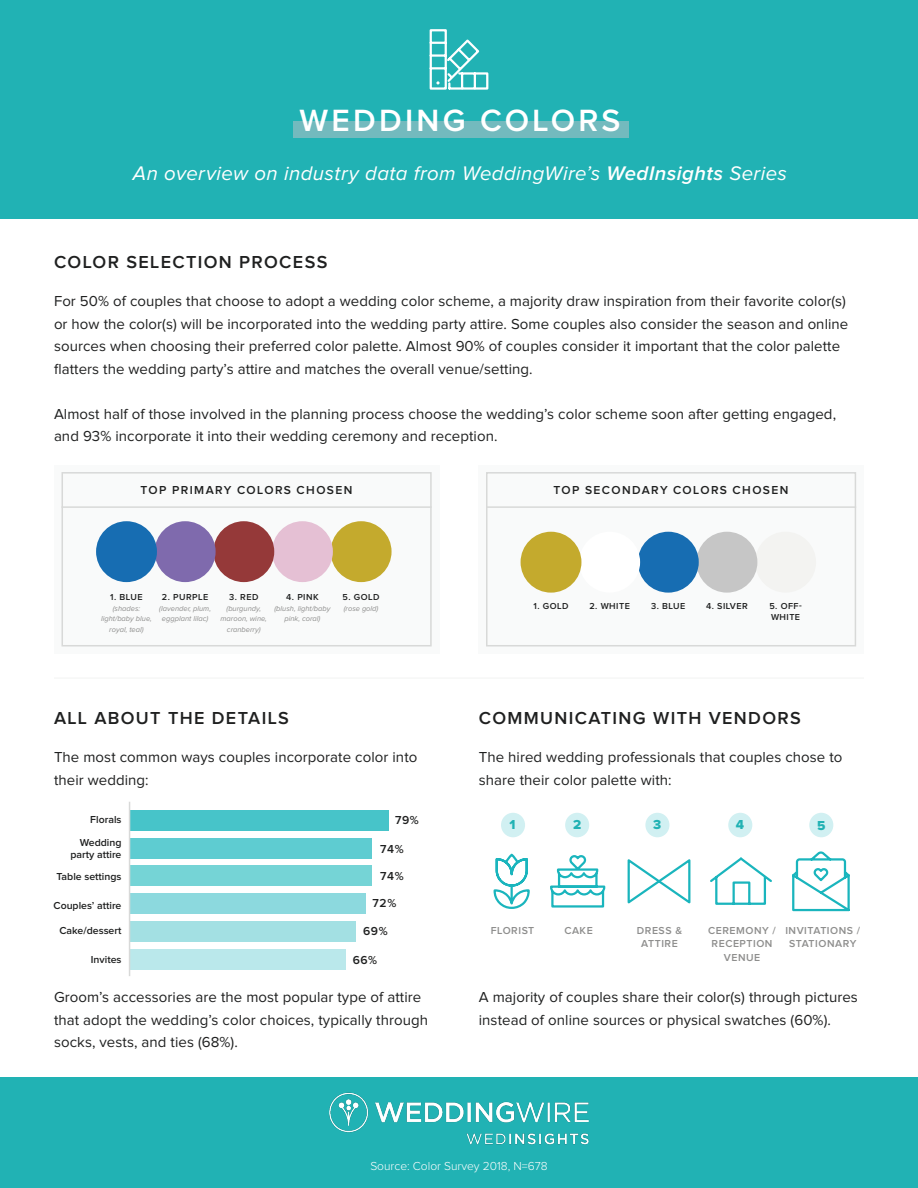
<style>
.page{position:relative;width:918px;height:1188px;background:#fff}
.page>*{position:absolute;margin:0;border:0;box-sizing:border-box;transform-origin:0 0}
.Big_title_align_left{font:600 31.8px "Proxima Nova";letter-spacing:.1em;color:#fff}
.Big_title_align_left-2{font:italic 20.4px "Proxima Nova";letter-spacing:.02em;color:#fff}
.t1{font:600 18px "Proxima Nova";letter-spacing:.075em;color:#1f2020}
.t2{font:15px/22.5px "Proxima Nova";letter-spacing:.005em;color:#1f2020}
.t3{font:13.5px "Proxima Nova Extrabld";color:#21b2b4}
.Big_title_align_left-3{font:600 12px "Proxima Nova";letter-spacing:.115em;color:#1f2020}
.Big_title_align_left-4{font:300 12px "Proxima Nova";color:#fff}
.t4{font:600 10.5px/12.6px "Proxima Nova";color:#1f2020;text-align:right}
.t5{font:600 10.5px/13.5px "Proxima Nova";letter-spacing:.05em;color:#8e8e8d;text-align:center}
.t6{font:600 9px/10.8px "Proxima Nova";letter-spacing:.05em;color:#1f2020}
.t7{font:italic 7.5px/10.5px "Proxima Nova";color:#8e8e8d;text-align:center}
.s1{font-weight:600}
</style>
<div class="page">
<div style="left:54px;top:465px;width:385px;height:188px;background:#f9fafa"></div>
<div style="left:0;top:0;width:918px;height:218px;background:#21b2b4"></div>
<svg style="left:429px;top:29px;width:60px;height:61px"></svg>
<div style="left:293px;top:122px;width:336px;height:16px;background:#73babe"></div>
<hr style="left:54px;top:677px;width:810px;height:2px;background:#f6f7f6">
<div style="left:0;top:1078px;width:918px;height:110px;background:#21b2b4"></div>
<img style="left:329px;top:1092px;width:260px;height:52px">
<div style="left:62px;top:472px;width:370px;height:174px;border:2px solid #d8d9d8"></div>
<hr style="left:62px;top:506px;width:370px;height:2px;background:#d8d9d8">
<div style="left:331px;top:521px;width:61px;height:61px;background:#c4aa2d;border-radius:50%"></div>
<div style="left:272px;top:521px;width:61px;height:61px;background:#e5c0d4;border-radius:50%"></div>
<div style="left:213px;top:521px;width:61px;height:61px;background:#953939;border-radius:50%"></div>
<div style="left:155px;top:521px;width:61px;height:61px;background:#7f6aad;border-radius:50%"></div>
<div style="left:96px;top:521px;width:61px;height:61px;background:#176db2;border-radius:50%"></div>
<div style="left:478px;top:465px;width:386px;height:188px;background:#f9fafa"></div>
<div style="left:486px;top:472px;width:370px;height:174px;border:2px solid #d8d9d8"></div>
<hr style="left:486px;top:506px;width:370px;height:2px;background:#d8d9d8">
<div style="left:755px;top:532px;width:61px;height:61px;background:#f3f3f1;border-radius:50%"></div>
<div style="left:697px;top:532px;width:60px;height:61px;background:#c6c6c6;border-radius:50%"></div>
<div style="left:638px;top:532px;width:61px;height:61px;background:#176db2;border-radius:50%"></div>
<div style="left:579px;top:532px;width:61px;height:61px;background:#fff;border-radius:50%"></div>
<div style="left:521px;top:532px;width:60px;height:61px;background:#c4aa2d;border-radius:50%"></div>
<div style="left:129px;top:949px;width:217px;height:20px;background:#bae8eb"></div>
<div style="left:129px;top:921px;width:227px;height:21px;background:#a3e0e3"></div>
<div style="left:129px;top:893px;width:237px;height:21px;background:#8cd9de"></div>
<div style="left:129px;top:866px;width:243px;height:20px;background:#75d4d6"></div>
<div style="left:129px;top:838px;width:243px;height:20px;background:#5eccd1"></div>
<div style="left:129px;top:810px;width:260px;height:21px;background:#47c4c9"></div>
<hr style="left:129px;top:802px;width:1px;height:174px;background:#d8d9d8">
<svg style="left:493px;top:851px;width:357px;height:61px"></svg>
<div style="left:501px;top:813px;width:24px;height:24px;background:#d1f0f2;border-radius:50%"></div>
<div style="left:565px;top:813px;width:24px;height:24px;background:#d1f0f2;border-radius:50%"></div>
<div style="left:645px;top:813px;width:24px;height:24px;background:#d1f0f2;border-radius:50%"></div>
<div style="left:728px;top:813px;width:24px;height:24px;background:#d1f0f2;border-radius:50%"></div>
<div style="left:809px;top:813px;width:24px;height:24px;background:#d1f0f2;border-radius:50%"></div>
<p class="Big_title_align_left" style="left:299px;top:105px;width:323px">WEDDING COLORS</p>
<p class="Big_title_align_left-2" style="left:133px;top:162px;width:656px">An overview on industry data from WeddingWire’s <span class="s1">WedInsights</span> Series</p>
<p class="t1" style="left:54px;top:254px;width:275px">COLOR SELECTION PROCESS</p>
<p class="t2" style="left:54px;top:290px;width:796px">For 50% of couples that choose to adopt a wedding color scheme, a majority draw inspiration from their favorite color(s) or how the color(s) will be incorporated into the wedding party attire. Some couples also consider the season and online sources when choosing their preferred color palette. Almost 90% of couples consider it important that the color palette flatters the wedding party’s attire and matches the overall venue/setting.</p>
<p class="t2" style="left:54px;top:403px;width:784px">Almost half of those involved in the planning process choose the wedding’s color scheme soon after getting engaged, and 93% incorporate it into their wedding ceremony and reception.</p>
<p class="Big_title_align_left-3" style="left:141px;top:485px;width:213px">TOP PRIMARY COLORS CHOSEN</p>
<p class="t6" style="left:110px;top:592px;width:34px">1. BLUE</p>
<p class="t7" style="left:101px;top:603px;width:52px">(shades: light/baby blue, royal, teal)</p>
<p class="t6" style="left:162px;top:592px;width:48px">2. PURPLE</p>
<p class="t7" style="left:159px;top:603px;width:53px">(lavender, plum, eggplant lilac)</p>
<p class="t6" style="left:229px;top:592px;width:31px">3. RED</p>
<p class="t7" style="left:221px;top:603px;width:48px">(burgundy, maroon, wine, cranberry)</p>
<p class="t6" style="left:286px;top:592px;width:34px">4. PINK</p>
<p class="t7" style="left:274px;top:603px;width:58px">(blush, light/baby pink, coral)</p>
<p class="t6" style="left:343px;top:592px;width:38px">5. GOLD</p>
<p class="t7" style="left:344px;top:603px;width:36px">(rose gold)</p>
<p class="t1" style="left:54px;top:710px;width:236px">ALL ABOUT THE DETAILS</p>
<p class="t2" style="left:54px;top:746px;width:365px">The most common ways couples incorporate color into their wedding:</p>
<p class="t4" style="left:90px;top:814px;width:33px">Florals</p>
<p class="Big_title_align_left-3" style="left:395px;top:815px;width:25px">79%</p>
<p class="t4" style="left:70px;top:836px;width:53px">Wedding party attire</p>
<p class="t4" style="left:56px;top:871px;width:67px">Table settings</p>
<p class="t4" style="left:54px;top:899px;width:69px">Couples’ attire</p>
<p class="t4" style="left:59px;top:925px;width:64px">Cake/dessert</p>
<p class="t4" style="left:91px;top:953px;width:32px">Invites</p>
<p class="Big_title_align_left-3" style="left:380px;top:843px;width:25px">74%</p>
<p class="Big_title_align_left-3" style="left:380px;top:870px;width:25px">74%</p>
<p class="Big_title_align_left-3" style="left:373px;top:897px;width:25px">72%</p>
<p class="Big_title_align_left-3" style="left:363px;top:926px;width:26px">69%</p>
<p class="Big_title_align_left-3" style="left:353px;top:954px;width:26px">66%</p>
<p class="t2" style="left:54px;top:986px;width:376px">Groom’s accessories are the most popular type of attire that adopt the wedding’s color choices, typically through socks, vests, and ties (68%).</p>
<p class="Big_title_align_left-3" style="left:554px;top:485px;width:237px">TOP SECONDARY COLORS CHOSEN</p>
<p class="t6" style="left:534px;top:601px;width:36px">1. GOLD</p>
<p class="t6" style="left:589px;top:601px;width:42px">2. WHITE</p>
<p class="t6" style="left:651px;top:601px;width:36px">3. BLUE</p>
<p class="t6" style="left:706px;top:601px;width:43px">4. SILVER</p>
<p class="t6" style="left:769px;top:601px;width:34px">5. OFF-<br>WHITE</p>
<p class="t1" style="left:479px;top:710px;width:324px">COMMUNICATING WITH VENDORS</p>
<p class="t2" style="left:479px;top:746px;width:365px">The hired wedding professionals that couples chose to share their color palette with:</p>
<p class="t3" style="left:510px;top:819px;width:8px">1</p>
<p class="t3" style="left:573px;top:819px;width:10px">2</p>
<p class="t3" style="left:653px;top:819px;width:10px">3</p>
<p class="t3" style="left:736px;top:819px;width:10px">4</p>
<p class="t3" style="left:817px;top:819px;width:10px">5</p>
<p class="t5" style="left:491px;top:924px;width:45px">FLORIST</p>
<p class="t5" style="left:564px;top:924px;width:30px">CAKE</p>
<p class="t5" style="left:637px;top:924px;width:47px">DRESS &amp;<br>ATTIRE</p>
<p class="t5" style="left:708px;top:924px;width:69px">CEREMONY /<br>RECEPTION<br>VENUE</p>
<p class="t5" style="left:785px;top:924px;width:76px">INVITATIONS /<br>STATIONARY</p>
<p class="t2" style="left:479px;top:986px;width:381px">A majority of couples share their color(s) through pictures instead of online sources or physical swatches (60%).</p>
<p class="Big_title_align_left-4" style="left:370px;top:1161px;width:179px">Source: Color Survey 2018, N=678</p>
</div>
